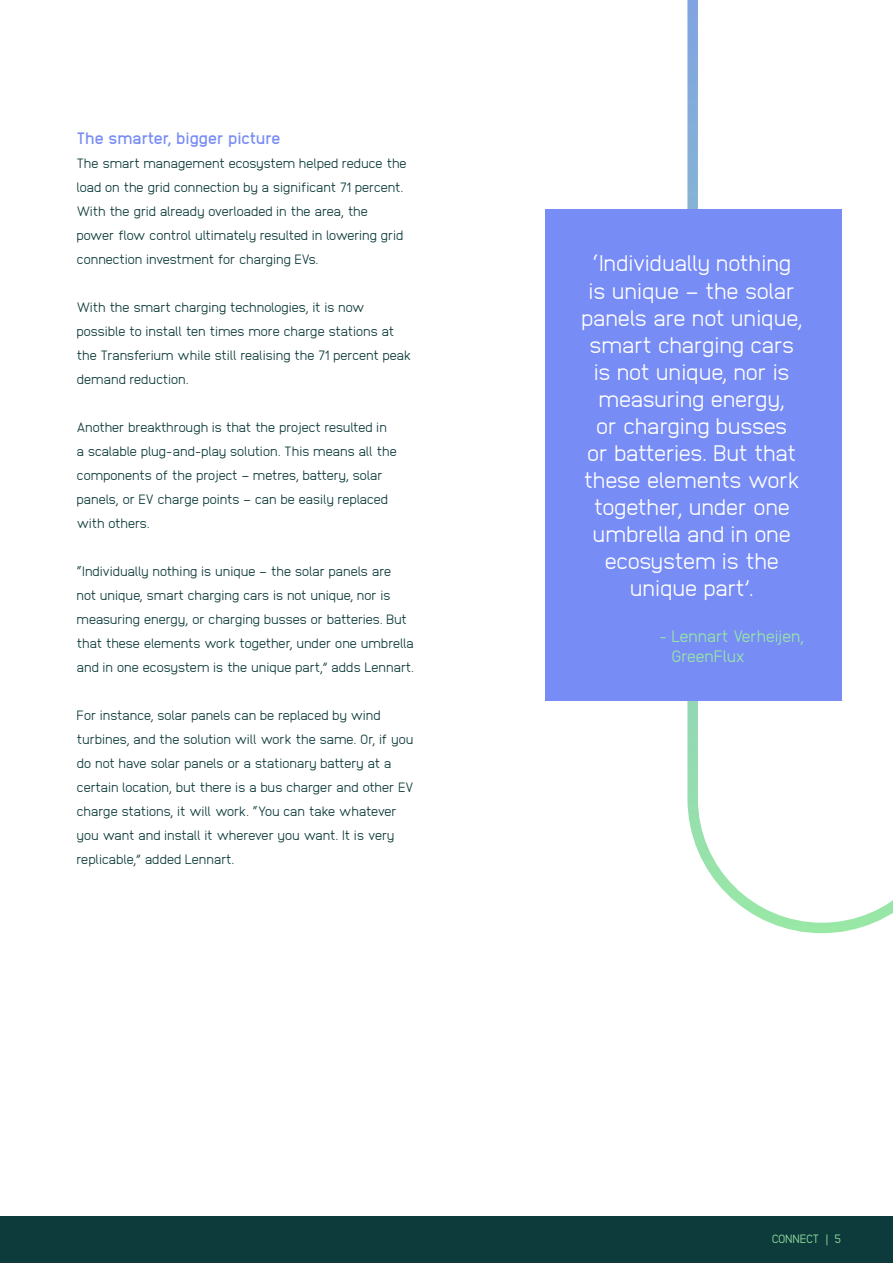
<style>
.page{position:relative;width:893px;height:1263px;background:#fff}
.page>*{position:absolute;margin:0;border:0;box-sizing:border-box;transform-origin:0 0}
.t1{font:300 22.5px/27px "Anodina";letter-spacing:-.03em;color:#fff;text-align:center}
.t2{font:300 16.5px/19.8px "Anodina";letter-spacing:-.02em;color:#99e8a6}
.t3{font:700 16.5px "Anodina";letter-spacing:-.02em;color:#788cf5}
.t4{font:300 13.5px/24px "Anodina";letter-spacing:-.03em;color:#0d3a3a}
.t5{font:300 12px "Anodina";letter-spacing:-.025em;color:#99e8a6}
</style>
<div class="page">
<div style="left:0;top:1216px;width:893px;height:47px;background:#0d3a3a"></div>
<svg style="left:687px;top:0;width:206px;height:933px"></svg>
<div style="left:545px;top:209px;width:296px;height:492px;background:#788cf5"></div>
<p class="t3" style="left:77px;top:126px;width:206px">The smarter, bigger picture</p>
<p class="t4" style="left:77px;top:151px;width:332px">The smart management ecosystem helped reduce the load on the grid connection by a significant 71 percent.<br>With the grid already overloaded in the area, the power flow control ultimately resulted in lowering grid connection investment for charging EVs.</p>
<p class="t4" style="left:77px;top:295px;width:336px">With the smart charging technologies, it is now possible to install ten times more charge stations at the Transferium while still realising the 71 percent peak demand reduction.</p>
<p class="t4" style="left:77px;top:415px;width:322px">Another breakthrough is that the project resulted in a scalable plug-and-play solution. This means all the components of the project – metres, battery, solar panels, or EV charge points – can be easily replaced with others.</p>
<p class="t4" style="left:77px;top:559px;width:339px">“Individually nothing is unique – the solar panels are not unique, smart charging cars is not unique, nor is measuring energy, or charging busses or batteries. But that these elements work together, under one umbrella and in one ecosystem is the unique part,” adds Lennart.</p>
<p class="t4" style="left:77px;top:703px;width:339px">For instance, solar panels can be replaced by wind turbines, and the solution will work the same. Or, if you do not have solar panels or a stationary battery at a certain location, but there is a bus charger and other EV charge stations, it will work. “You can take whatever you want and install it wherever you want. It is very replicable,” added Lennart.</p>
<p class="t1" style="left:581px;top:249px;width:223px">‘Individually nothing is unique – the solar panels are not unique, smart charging cars is not unique, nor is measuring energy,<br>or charging busses<br>or batteries. But that these elements work together, under one umbrella and in one ecosystem is the unique part’.</p>
<p class="t2" style="left:671px;top:626px;width:134px;text-indent:-12px">- Lennart Verheijen,<br>GreenFlux</p>
<p class="t5" style="left:772px;top:1230px;width:71px">CONNECT | 5</p>
</div>
